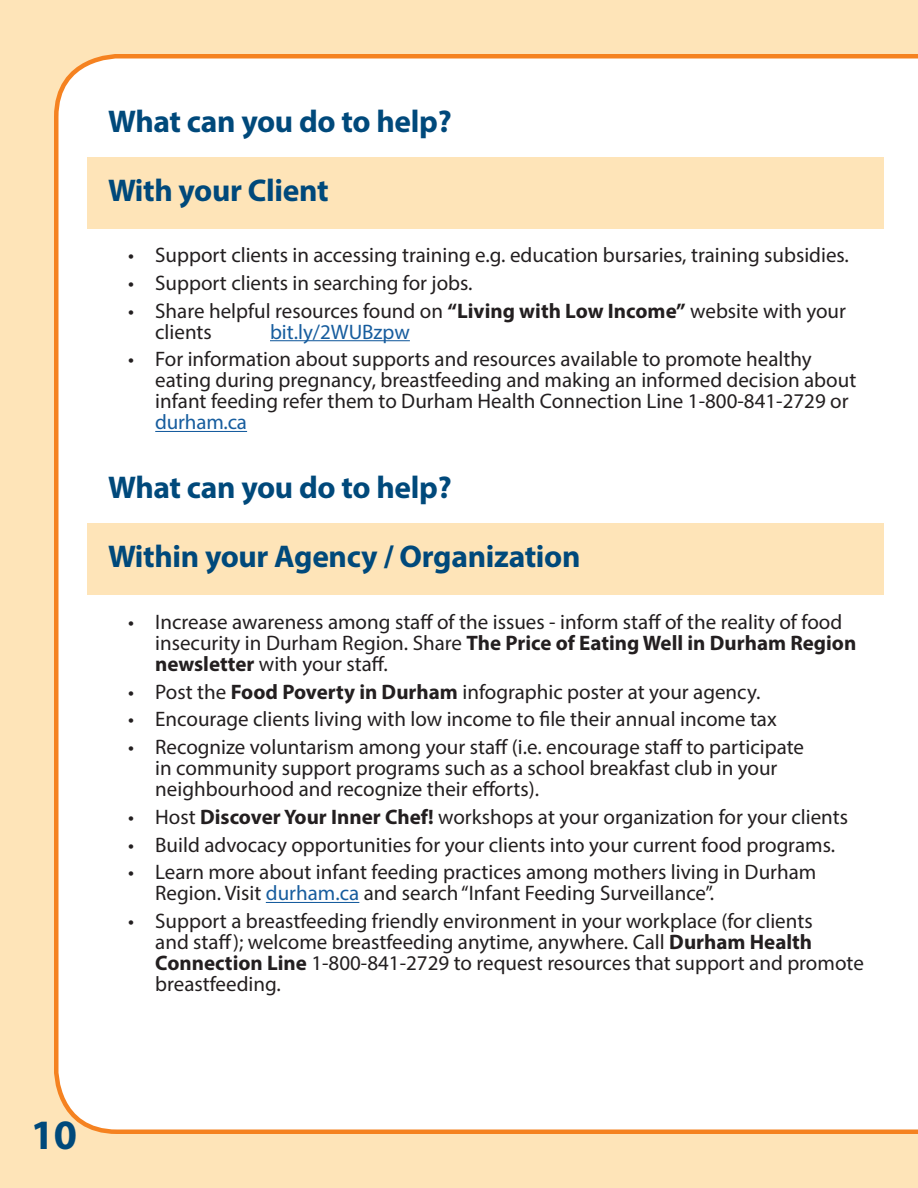
<style>
.page{position:relative;width:918px;height:1188px;background:#fee4b8}
.page>*{position:absolute;margin:0;border:0;box-sizing:border-box;transform-origin:0 0}
.t1{font:700 42px "Myriad Pro";color:#00497b}
.t2{font:700 31.5px "Myriad Pro";letter-spacing:-.01em;color:#00497b}
.t3{font:21px/21px "Myriad Pro";color:#231f20}
.t4{font:21px "Myriad Pro";color:#175d9e}
.s1{font-weight:700}
.s2{color:#175d9e}
</style>
<div class="page">
<div style="left:54px;top:54px;width:864px;height:1080px;background:#fff"></div>
<div style="left:88px;top:157px;width:796px;height:72px;background:#fee4b8"></div>
<hr style="left:270px;top:340px;width:140px;height:1px;background:#175d9e">
<hr style="left:155px;top:431px;width:92px;height:1px;background:#175d9e">
<div style="left:88px;top:524px;width:796px;height:72px;background:#fee4b8"></div>
<hr style="left:266px;top:902px;width:93px;height:1px;background:#175d9e">
<h1 class="t2" style="left:108px;top:100px;width:345px">What can you do to help?</h1>
<h2 class="t2" style="left:108px;top:169px;width:222px">With your Client</h2>
<p class="t3" style="left:128px;top:244px;width:722px">• Support clients in accessing training e.g. education bursaries, training subsidies.</p>
<p class="t3" style="left:128px;top:272px;width:346px">• Support clients in searching for jobs.</p>
<p class="t3" style="left:155px;top:300px;width:692px;text-indent:-27px">• Share helpful resources found on <span class="s1">“Living with Low Income”</span> website with your clients</p>
<p class="t4" style="left:270px;top:319px;width:141px">bit.ly/2WUBzpw</p>
<p class="t3" style="left:155px;top:348px;width:703px;text-indent:-27px">• For information about supports and resources available to promote healthy eating during pregnancy, breastfeeding and making an informed decision about infant feeding refer them to Durham Health Connection Line 1-800-841-2729 or <span class="s2">durham.ca</span></p>
<h1 class="t2" style="left:108px;top:467px;width:345px">What can you do to help?</h1>
<h2 class="t2" style="left:108px;top:536px;width:474px">Within your Agency / Organization</h2>
<p class="t3" style="left:155px;top:611px;width:703px;text-indent:-27px">• Increase awareness among staff of the issues - inform staff of the reality of food insecurity in Durham Region. Share <span class="s1">The Price of Eating Well in Durham Region newsletter</span> with your staff.</p>
<p class="t3" style="left:128px;top:681px;width:634px">• Post the <span class="s1">Food Poverty in Durham</span> infographic poster at your agency.</p>
<p class="t3" style="left:128px;top:708px;width:650px">• Encourage clients living with low income to file their annual income tax</p>
<p class="t3" style="left:155px;top:736px;width:650px;text-indent:-27px">• Recognize voluntarism among your staff (i.e. encourage staff to participate in community support programs such as a school breakfast club in your neighbourhood and recognize their efforts).</p>
<p class="t3" style="left:128px;top:806px;width:721px">• Host <span class="s1">Discover Your Inner Chef!</span> workshops at your organization for your clients</p>
<p class="t3" style="left:128px;top:834px;width:708px">• Build advocacy opportunities for your clients into your current food programs.</p>
<p class="t3" style="left:155px;top:861px;width:663px;text-indent:-27px">• Learn more about infant feeding practices among mothers living in Durham<br>Region. Visit <span class="s2">durham.ca</span> and search “Infant Feeding Surveillance”.</p>
<p class="t3" style="left:155px;top:910px;width:710px;text-indent:-27px">• Support a breastfeeding friendly environment in your workplace (for clients<br>and staff); welcome breastfeeding anytime, anywhere. Call <span class="s1">Durham Health Connection Line</span> 1-800-841-2729 to request resources that support and promote breastfeeding.</p>
<h1 class="t1" style="left:31px;top:1107px;width:48px">10</h1>
</div>
